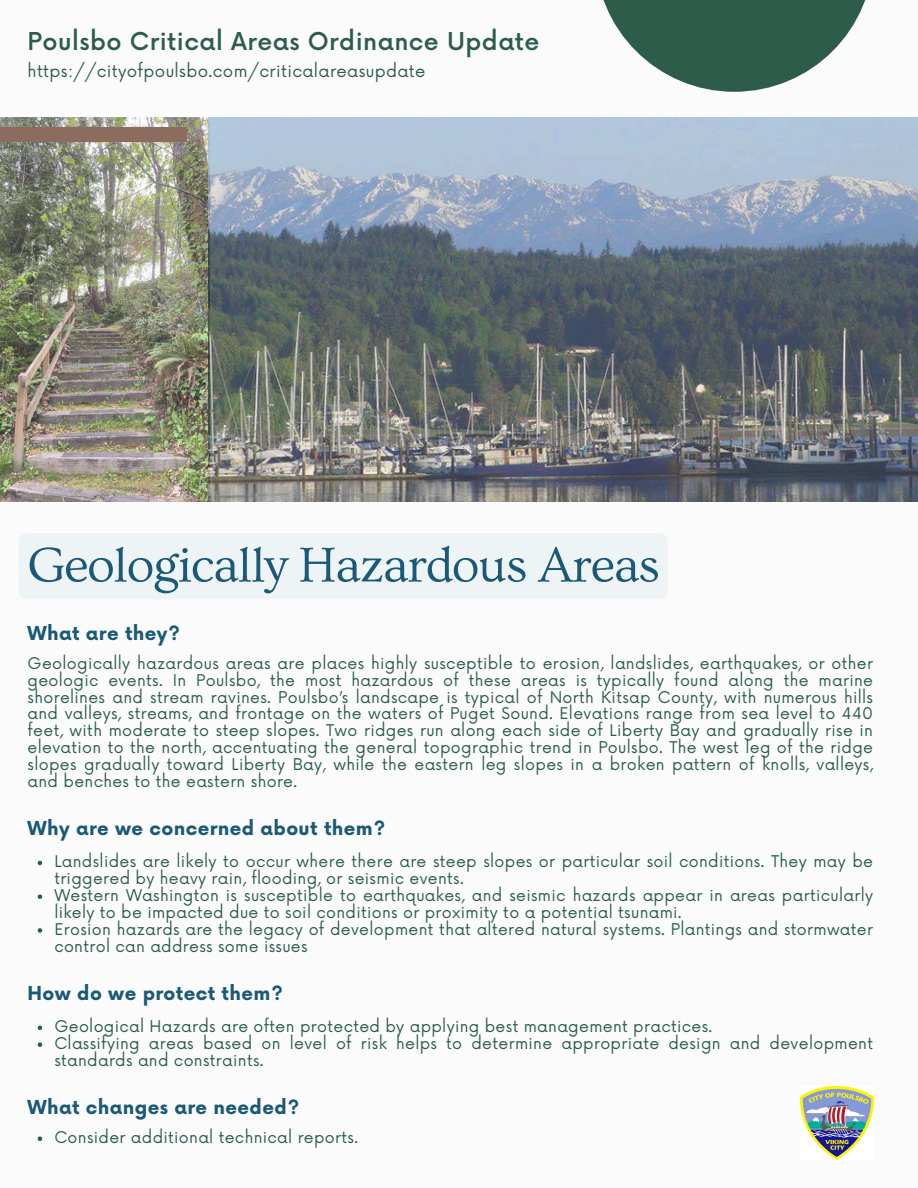
<style>
.page{position:relative;width:918px;height:1188px;background:#fbfbfb}
.page>*{position:absolute;margin:0;border:0;box-sizing:border-box;transform-origin:0 0}
.t1{font:51px "Ovo";letter-spacing:-.025em;color:#1a5977}
.t2{font:500 24px "Now";letter-spacing:.02em;color:#2d5d4a}
.t3{font:700 18.75px "Now";letter-spacing:.02em;color:#1a5977}
.t4{font:16.5px "Now";letter-spacing:.02em;color:#2d5d4a}
.t5{font:15.75px/16.8px "Now";letter-spacing:.02em;color:#2d5d4a}
</style>
<div class="page">
<svg style="left:603px;top:0;width:263px;height:92px;fill:#2d5d4a"></svg>
<img style="left:800px;top:1086px;width:73px;height:73px">
<img style="left:0;top:118px;width:918px;height:384px">
<svg style="left:38px;top:1136px;width:4px;height:5px"></svg>
<svg style="left:38px;top:1026px;width:4px;height:4px"></svg>
<svg style="left:38px;top:1042px;width:4px;height:5px"></svg>
<div style="left:19px;top:533px;width:649px;height:66px;background:#eef3f6;border-radius:8px"></div>
<svg style="left:38px;top:861px;width:4px;height:4px"></svg>
<svg style="left:38px;top:894px;width:4px;height:5px"></svg>
<svg style="left:38px;top:928px;width:4px;height:5px"></svg>
<div style="left:0;top:128px;width:186px;height:14px;background:#8b6c5f"></div>
<p class="t2" style="left:28px;top:28px;width:513px">Poulsbo Critical Areas Ordinance Update</p>
<p class="t4" style="left:28px;top:62px;width:400px">https://cityofpoulsbo.com/criticalareasupdate</p>
<p class="t1" style="left:28px;top:537px;width:634px">Geologically Hazardous Areas</p>
<p class="t3" style="left:28px;top:623px;width:154px">What are they?</p>
<p class="t5" style="left:28px;top:656px;width:847px;text-align:justify">Geologically hazardous areas are places highly susceptible to erosion, landslides, earthquakes, or other geologic events. In Poulsbo, the most hazardous of these areas is typically found along the marine shorelines and stream ravines. Poulsbo’s landscape is typical of North Kitsap County, with numerous hills and valleys, streams, and frontage on the waters of Puget Sound. Elevations range from sea level to 440 feet, with moderate to steep slopes. Two ridges run along each side of Liberty Bay and gradually rise in elevation to the north, accentuating the general topographic trend in Poulsbo. The west leg of the ridge slopes gradually toward Liberty Bay, while the eastern leg slopes in a broken pattern of knolls, valleys, and benches to the eastern shore.</p>
<p class="t3" style="left:28px;top:818px;width:359px">Why are we concerned about them?</p>
<p class="t5" style="left:54px;top:854px;width:820px">Landslides are likely to occur where there are steep slopes or particular soil conditions. They may be triggered by heavy rain, flooding, or seismic events.</p>
<p class="t5" style="left:54px;top:888px;width:820px">Western Washington is susceptible to earthquakes, and seismic hazards appear in areas particularly likely to be impacted due to soil conditions or proximity to a potential tsunami.</p>
<p class="t5" style="left:54px;top:922px;width:820px">Erosion hazards are the legacy of development that altered natural systems. Plantings and stormwater control can address some issues</p>
<p class="t3" style="left:28px;top:983px;width:257px">How do we protect them?</p>
<p class="t5" style="left:54px;top:1019px;width:659px">Geological Hazards are often protected by applying best management practices.</p>
<p class="t5" style="left:54px;top:1036px;width:820px">Classifying areas based on level of risk helps to determine appropriate design and development standards and constraints.</p>
<p class="t3" style="left:28px;top:1097px;width:273px">What changes are needed?</p>
<p class="t5" style="left:54px;top:1130px;width:305px">Consider additional technical reports.</p>
</div>
